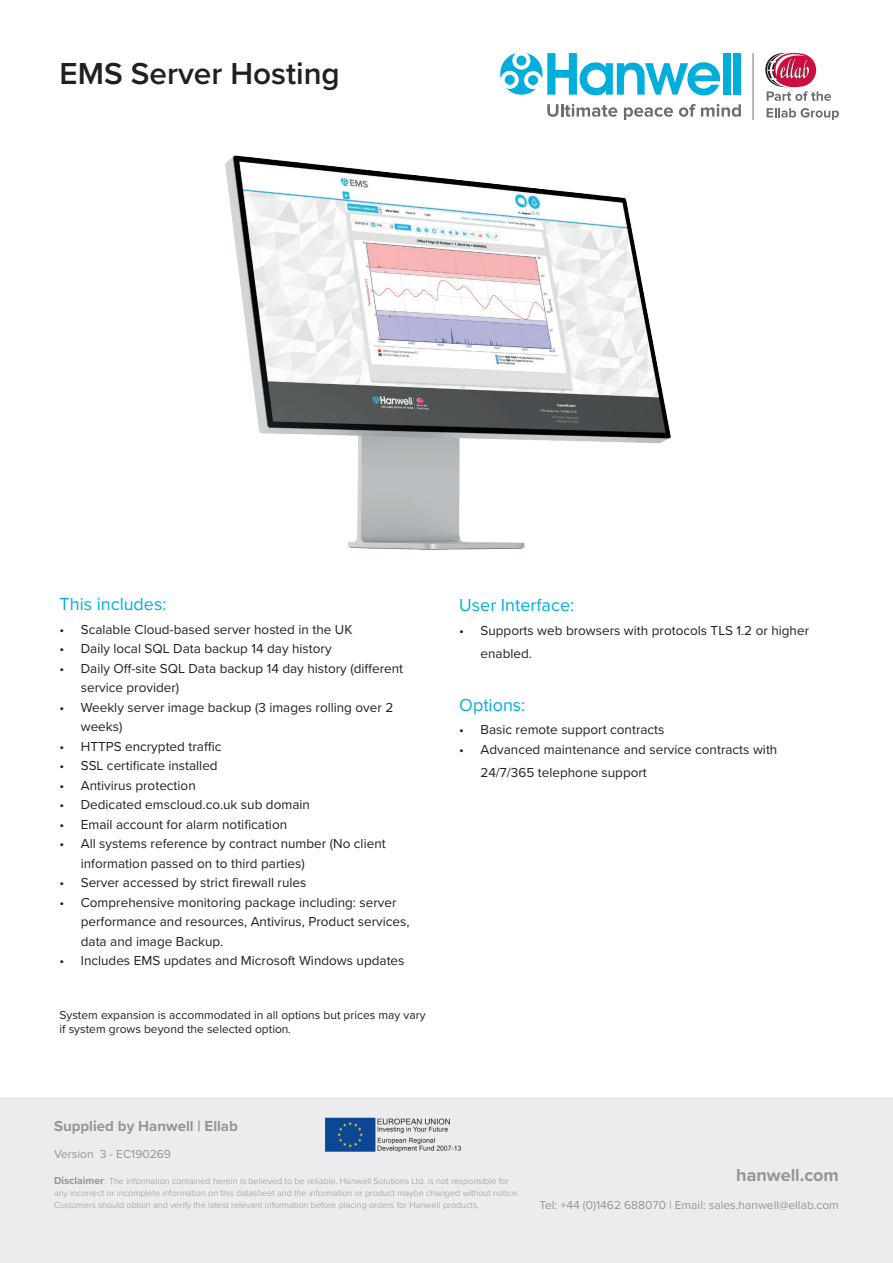
<style>
.page{position:relative;width:893px;height:1263px;background:#fff}
.page>*{position:absolute;margin:0;border:0;box-sizing:border-box;transform-origin:0 0}
.t1{font:600 31.5px "Proxima Nova";color:#231f20}
.t2{font:18px "Proxima Nova";color:#00aedc}
.t3{font:700 18px "Proxima Nova";color:#939598}
.t4{font:700 15px "Proxima Nova";color:#939598}
.t5{font:13.5px/19.5px "Proxima Nova";color:#231f20}
.t6{font:12px/14.4px "Proxima Nova";color:#231f20}
.t7{font:12px "Proxima Nova";color:#939598}
.t8{font:300 9px/12px "Proxima Nova";color:#939598}
.s1{font-style:italic}
.s2{font-weight:700;font-size:10.5px}
.s3{font-size:10.5px}
</style>
<div class="page">
<div style="left:0;top:1097px;width:893px;height:166px;background:#ececee"></div>
<img style="left:325px;top:1117px;width:137px;height:35px">
<img style="left:225px;top:155px;width:446px;height:395px">
<div style="left:723px;top:53px;width:7px;height:42px;background:#00aedc"></div>
<div style="left:734px;top:53px;width:7px;height:42px;background:#00aedc"></div>
<svg style="left:547px;top:104px;width:70px;height:13px"></svg>
<svg style="left:624px;top:107px;width:49px;height:13px"></svg>
<svg style="left:679px;top:104px;width:62px;height:13px"></svg>
<svg style="left:500px;top:53px;width:220px;height:42px"></svg>
<div style="left:505px;top:75px;width:10px;height:10px;background:#00aedc;border-radius:50%"></div>
<hr style="left:753px;top:53px;width:1px;height:67px;background:#6c6d70">
<svg style="left:767px;top:108px;width:72px;height:12px"></svg>
<svg style="left:765px;top:53px;width:66px;height:48px"></svg>
<h1 class="t1" style="left:60px;top:50px;width:282px">EMS Server Hosting</h1>
<h2 class="t2" style="left:60px;top:590px;width:109px">This includes:</h2>
<p class="t5" style="left:60px;top:619px;width:294px">• Scalable Cloud-based server hosted in the UK</p>
<p class="t5" style="left:60px;top:638px;width:274px">• Daily local SQL Data backup 14 day history</p>
<p class="t5" style="left:81px;top:658px;width:324px;text-indent:-21px">• Daily Off-site SQL Data backup 14 day history (different service provider)</p>
<p class="t5" style="left:81px;top:697px;width:314px;text-indent:-21px">• Weekly server image backup (3 images rolling over 2 weeks)</p>
<p class="t5" style="left:60px;top:736px;width:163px">• HTTPS encrypted traffic</p>
<p class="t5" style="left:60px;top:755px;width:160px">• SSL certificate installed</p>
<p class="t5" style="left:60px;top:775px;width:138px">• Antivirus protection</p>
<p class="t5" style="left:60px;top:794px;width:252px">• Dedicated emscloud.co.uk sub domain</p>
<p class="t5" style="left:60px;top:814px;width:229px">• Email account for alarm notification</p>
<p class="t5" style="left:81px;top:833px;width:306px;text-indent:-21px">• All systems reference by contract number (No client information passed on to third parties)</p>
<p class="t5" style="left:60px;top:872px;width:248px">• Server accessed by strict firewall rules</p>
<p class="t5" style="left:81px;top:892px;width:330px;text-indent:-21px">• Comprehensive monitoring package including: server performance and resources, Antivirus, Product services, data and image Backup.</p>
<p class="t5" style="left:60px;top:950px;width:346px">• Includes EMS updates and Microsoft Windows updates</p>
<p class="t6" style="left:60px;top:1007px;width:368px">System expansion is accommodated in all options but prices may vary if system grows beyond the selected option<span class="s1">.</span></p>
<p class="t4" style="left:54px;top:1114px;width:185px">Supplied by Hanwell | Ellab</p>
<h2 class="t2" style="left:459px;top:591px;width:117px">User Interface:</h2>
<p class="t5" style="left:480px;top:618px;width:330px;line-height:23.5px;text-indent:-21px">• Supports web browsers with protocols TLS 1.2 or higher enabled.</p>
<h2 class="t2" style="left:459px;top:691px;width:68px">Options:</h2>
<p class="t5" style="left:459px;top:719px;width:207px">• Basic remote support contracts</p>
<p class="t5" style="left:480px;top:737px;width:298px;line-height:23.5px;text-indent:-21px">• Advanced maintenance and service contracts with<br>24/7/365 telephone support</p>
<p class="t7" style="left:54px;top:1145px;width:118px">Version 3 - EC190269</p>
<p class="t8" style="left:54px;top:1174px;width:467px"><span class="s2">Disclaimer</span><span class="s3">:</span> The information contained herein is believed to be reliable. Hanwell Solutions Ltd. is not responsible for any incorrect or incomplete information on this datasheet and the information or product maybe changed without notice.<br>Customers should obtain and verify the latest relevant information before placing orders for Hanwell products.</p>
<h2 class="t3" style="left:736px;top:1161px;width:104px">hanwell.com</h2>
<p class="t7" style="left:540px;top:1195px;width:301px">Tel: +44 (0)1462 688070 | Email: sales.hanwell@ellab.com</p>
</div>
